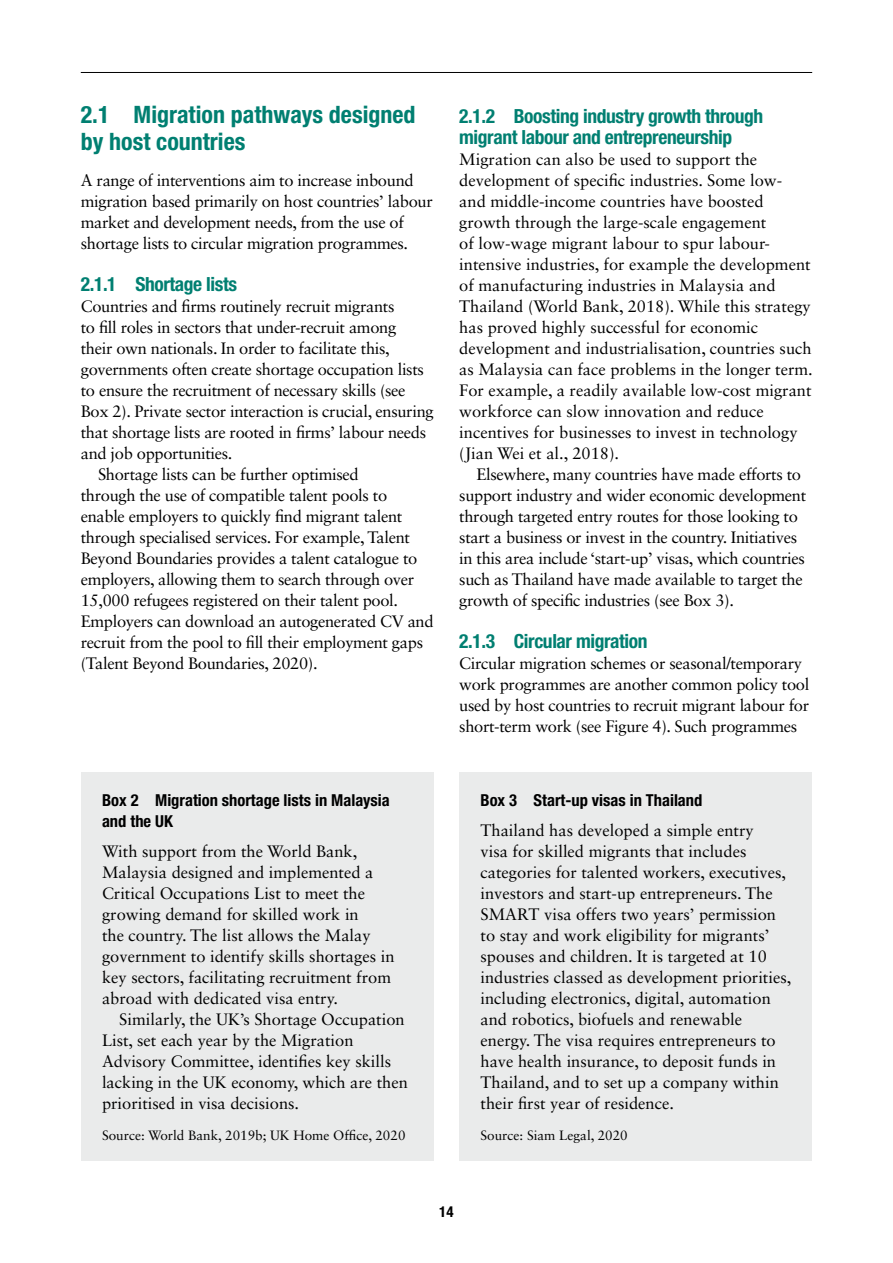
<style>
.page{position:relative;width:893px;height:1263px;background:#fff}
.page>*{position:absolute;margin:0;border:0;box-sizing:border-box;transform-origin:0 0}
.t1{font:700 condensed 24px/27px "Helvetica Neue LT Std";color:#007f71}
.t2{font:700 condensed 19.5px/21px "Helvetica Neue LT Std";letter-spacing:-.02em;color:#007f71}
.t3{font:16.5px/21px "Sabon LT Std";color:#000}
.t4{font:16.5px/21px "Sabon LT Std";letter-spacing:-.02em;color:#000}
.t5{font:700 condensed 16.5px/21px "Helvetica Neue LT Std";color:#000}
.t6{font:700 condensed 15px "Helvetica Neue LT Std";color:#000}
.t7{font:13.5px "Sabon LT Std";color:#000}
</style>
<div class="page">
<hr style="left:81px;top:72px;width:731px;height:1px;background:#000">
<div style="left:81px;top:772px;width:353px;height:389px;background:#eaebeb"></div>
<div style="left:459px;top:772px;width:353px;height:389px;background:#eaebeb"></div>
<h1 class="t1" style="left:81px;top:101px;width:336px">2.1 Migration pathways designed by host countries</h1>
<p class="t4" style="left:81px;top:170px;width:354px">A range of interventions aim to increase inbound migration based primarily on host countries’ labour market and development needs, from the use of shortage lists to circular migration programmes.</p>
<p class="t2" style="left:81px;top:273px;width:158px">2.1.1 Shortage lists</p>
<p class="t4" style="left:81px;top:296px;width:315px">Countries and firms routinely recruit migrants</p>
<p class="t4" style="left:81px;top:317px;width:317px">to fill roles in sectors that under-recruit among</p>
<p class="t4" style="left:81px;top:338px;width:311px">their own nationals. In order to facilitate this,</p>
<p class="t4" style="left:81px;top:359px;width:345px">governments often create shortage occupation lists</p>
<p class="t4" style="left:81px;top:380px;width:326px">to ensure the recruitment of necessary skills (see</p>
<p class="t4" style="left:81px;top:401px;width:354px">Box 2). Private sector interaction is crucial, ensuring</p>
<p class="t4" style="left:81px;top:422px;width:347px">that shortage lists are rooted in firms’ labour needs</p>
<p class="t4" style="left:81px;top:443px;width:153px">and job opportunities.</p>
<p class="t4" style="left:98px;top:464px;width:262px">Shortage lists can be further optimised</p>
<p class="t4" style="left:81px;top:485px;width:308px">through the use of compatible talent pools to</p>
<p class="t4" style="left:81px;top:506px;width:323px">enable employers to quickly find migrant talent</p>
<p class="t4" style="left:81px;top:527px;width:331px">through specialised services. For example, Talent</p>
<p class="t4" style="left:81px;top:548px;width:338px">Beyond Boundaries provides a talent catalogue to</p>
<p class="t4" style="left:81px;top:569px;width:335px">employers, allowing them to search through over</p>
<p class="t4" style="left:81px;top:590px;width:319px">15,000 refugees registered on their talent pool.</p>
<p class="t4" style="left:81px;top:611px;width:354px">Employers can download an autogenerated CV and</p>
<p class="t4" style="left:81px;top:632px;width:344px">recruit from the pool to fill their employment gaps</p>
<p class="t4" style="left:81px;top:653px;width:238px">(Talent Beyond Boundaries, 2020).</p>
<p class="t5" style="left:102px;top:789px;width:289px">Box 2 Migration shortage lists in Malaysia and the UK</p>
<p class="t3" style="left:102px;top:840px;width:294px">With support from the World Bank, Malaysia designed and implemented a Critical Occupations List to meet the growing demand for skilled work in<br>the country. The list allows the Malay government to identify skills shortages in key sectors, facilitating recruitment from abroad with dedicated visa entry.</p>
<p class="t3" style="left:102px;top:1008px;width:307px;text-indent:17px">Similarly, the UK’s Shortage Occupation List, set each year by the Migration Advisory Committee, identifies key skills lacking in the UK economy, which are then prioritised in visa decisions.</p>
<p class="t7" style="left:102px;top:1127px;width:305px">Source: World Bank, 2019b; UK Home Office, 2020</p>
<p class="t2" style="left:459px;top:105px;width:306px">2.1.2 Boosting industry growth through migrant labour and entrepreneurship</p>
<p class="t3" style="left:459px;top:149px;width:355px">Migration can also be used to support the development of specific industries. Some low&shy;and middle-income countries have boosted growth through the large-scale engagement<br>of low-wage migrant labour to spur labour&shy;intensive industries, for example the development of manufacturing industries in Malaysia and Thailand (World Bank, 2018). While this strategy has proved highly successful for economic development and industrialisation, countries such as Malaysia can face problems in the longer term.<br>For example, a readily available low-cost migrant workforce can slow innovation and reduce incentives for businesses to invest in technology (Jian Wei et al., 2018).</p>
<p class="t4" style="left:459px;top:464px;width:348px;text-indent:17px">Elsewhere, many countries have made efforts to support industry and wider economic development through targeted entry routes for those looking to start a business or invest in the country. Initiatives in this area include ‘start-up’ visas, which countries such as Thailand have made available to target the growth of specific industries (see Box 3).</p>
<p class="t2" style="left:459px;top:630px;width:190px">2.1.3 Circular migration</p>
<p class="t4" style="left:459px;top:653px;width:351px">Circular migration schemes or seasonal/temporary work programmes are another common policy tool used by host countries to recruit migrant labour for short-term work (see Figure 4). Such programmes</p>
<p class="t5" style="left:480px;top:789px;width:223px">Box 3 Start-up visas in Thailand</p>
<p class="t3" style="left:480px;top:819px;width:312px">Thailand has developed a simple entry<br>visa for skilled migrants that includes categories for talented workers, executives, investors and start-up entrepreneurs. The SMART visa offers two years’ permission to stay and work eligibility for migrants’ spouses and children. It is targeted at 10 industries classed as development priorities, including electronics, digital, automation and robotics, biofuels and renewable energy. The visa requires entrepreneurs to have health insurance, to deposit funds in Thailand, and to set up a company within their first year of residence.</p>
<p class="t7" style="left:480px;top:1127px;width:149px">Source: Siam Legal, 2020</p>
<p class="t6" style="left:439px;top:1203px;width:16px">14</p>
</div>
